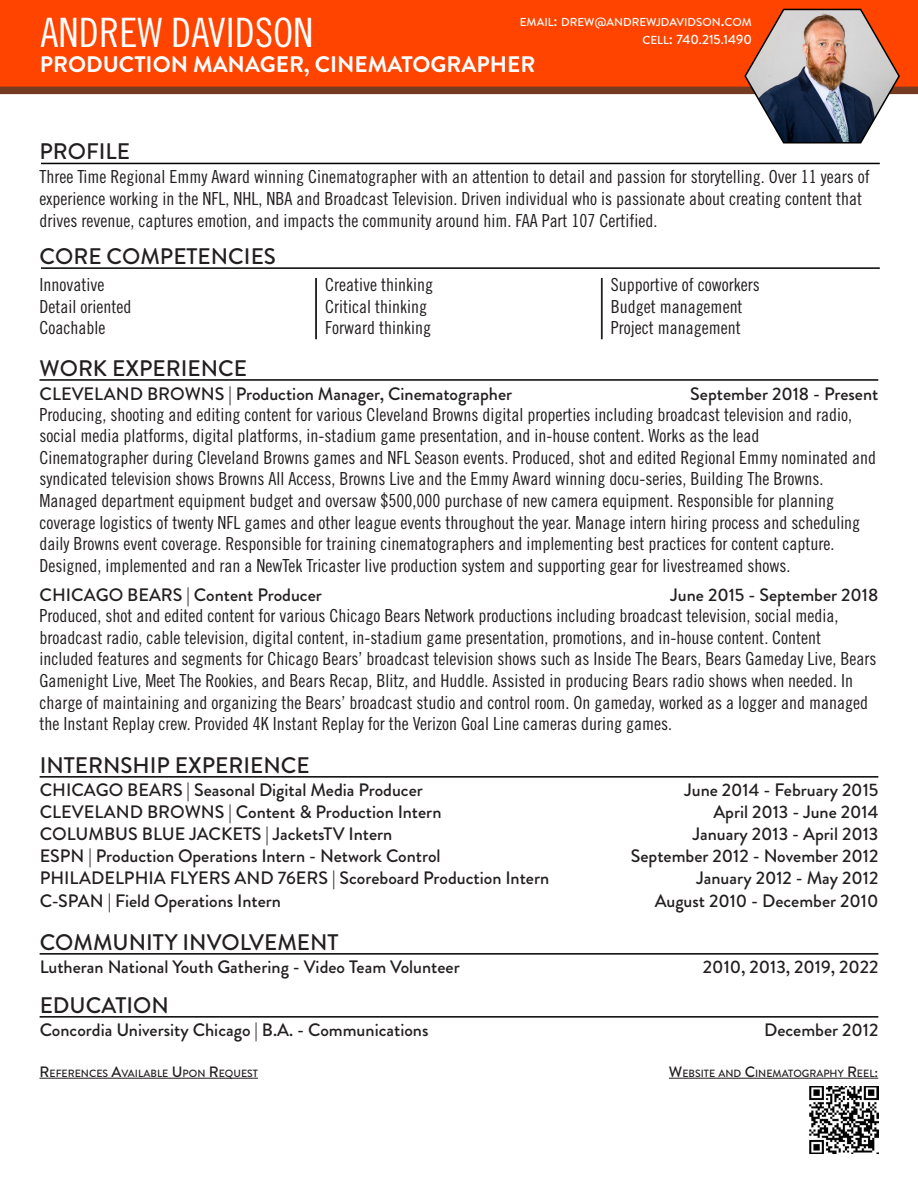
<style>
.page{position:relative;width:918px;height:1188px;background:#fff}
.page>*{position:absolute;margin:0;border:0;box-sizing:border-box;transform-origin:0 0}
.t1{font:40.5px "Trade Gothic LT Pro Cn 18";color:#fff}
.t2{font:500 22.5px "Brandon Grotesque";color:#231f20}
.t3{font:700 22.5px "Brandon Grotesque";color:#fff}
.t4{font:18px/21.6px "Trade Gothic LT Pro Cn 18";color:#231f20}
.t5{font:500 18px "Brandon Grotesque";color:#231f20}
.t6{font:500 13.5px "Brandon Grotesque";color:#fff}
.t7{font:500 11.55px "Brandon Grotesque";color:#fff}
.t8{font:500 10.5px "Brandon Grotesque";color:#231f20}
.s1{font-size:16.5px}
.s2{font-size:12px}
.s3{font-size:11.55px}
.s4{font-size:15px}
</style>
<div class="page">
<hr style="left:40px;top:1016px;width:838px;height:2px;background:#000">
<hr style="left:40px;top:1078px;width:218px;height:1px;background:#231f20">
<hr style="left:669px;top:1078px;width:209px;height:1px;background:#231f20">
<img style="left:810px;top:1086px;width:69px;height:68px">
<hr style="left:40px;top:953px;width:838px;height:2px;background:#000">
<hr style="left:40px;top:776px;width:838px;height:2px;background:#000">
<hr style="left:40px;top:379px;width:838px;height:2px;background:#000">
<hr style="left:41px;top:267px;width:839px;height:2px;background:#000">
<hr style="left:315px;top:278px;width:2px;height:61px;background:#231f20">
<hr style="left:601px;top:278px;width:1px;height:61px;background:#231f20">
<hr style="left:41px;top:163px;width:839px;height:1px;background:#000">
<svg style="left:0;top:0;width:918px;height:94px;background:#f44302"></svg>
<img style="left:743px;top:7px;width:158px;height:137px">
<p class="t1" style="left:41px;top:9px;width:274px">ANDREW DAVIDSON</p>
<p class="t3" style="left:40px;top:48px;width:497px">PRODUCTION MANAGER, CINEMATOGRAPHER</p>
<p class="t7" style="left:520px;top:14px;width:234px">EMAIL<span class="s1">:</span> DR EW<span class="s2">@</span>ANDR EWJDAVIDSON<span class="s1">.</span>COM</p>
<p class="t6" style="left:642px;top:30px;width:111px"><span class="s3">CELL</span><span class="s1">:</span> 740.215.1490</p>
<p class="t2" style="left:40px;top:136px;width:92px">PROFILE</p>
<p class="t4" style="left:40px;top:166px;width:832px">Three Time Regional Emmy Award winning Cinematographer with an attention to detail and passion for storytelling. Over 11 years of experience working in the NFL, NHL, NBA and Broadcast Television. Driven individual who is passionate about creating content that drives revenue, captures emotion, and impacts the community around him. FAA Part 107 Certified.</p>
<p class="t2" style="left:40px;top:241px;width:238px">CORE COMPETENCIES</p>
<p class="t4" style="left:40px;top:274px;width:66px">Innovative</p>
<p class="t4" style="left:40px;top:295px;width:93px">Detail oriented</p>
<p class="t4" style="left:40px;top:317px;width:67px">Coachable</p>
<p class="t2" style="left:40px;top:352px;width:209px">WORK EXPERIENCE</p>
<p class="t4" style="left:325px;top:274px;width:109px">Creative thinking</p>
<p class="t4" style="left:325px;top:295px;width:103px">Critical thinking</p>
<p class="t4" style="left:325px;top:317px;width:107px">Forward thinking</p>
<p class="t4" style="left:611px;top:274px;width:151px">Supportive of coworkers</p>
<p class="t4" style="left:611px;top:295px;width:133px">Budget management</p>
<p class="t4" style="left:611px;top:317px;width:131px">Project management</p>
<p class="t5" style="left:40px;top:381px;width:474px">CLEVELAND BROWNS | Production Manager, Cinematographer</p>
<p class="t5" style="left:690px;top:381px;width:190px">September 2018 - Present</p>
<p class="t4" style="left:40px;top:403px;width:838px">Producing, shooting and editing content for various Cleveland Browns digital properties including broadcast television and radio, social media platforms, digital platforms, in-stadium game presentation, and in-house content. Works as the lead<br>Cinematographer during Cleveland Browns games and NFL Season events. Produced, shot and edited Regional Emmy nominated and syndicated television shows Browns All Access, Browns Live and the Emmy Award winning docu-series, Building The Browns.<br>Managed department equipment budget and oversaw $500,000 purchase of new camera equipment. Responsible for planning coverage logistics of twenty NFL games and other league events throughout the year. Manage intern hiring process and scheduling daily Browns event coverage. Responsible for training cinematographers and implementing best practices for content capture.<br>Designed, implemented and ran a NewTek Tricaster live production system and supporting gear for livestreamed shows.</p>
<p class="t5" style="left:40px;top:583px;width:284px">CHICAGO BEARS | Content Producer</p>
<p class="t5" style="left:671px;top:583px;width:209px">June 2015 - September 2018</p>
<p class="t4" style="left:40px;top:605px;width:838px">Produced, shot and edited content for various Chicago Bears Network productions including broadcast television, social media, broadcast radio, cable television, digital content, in-stadium game presentation, promotions, and in-house content. Content included features and segments for Chicago Bears’ broadcast television shows such as Inside The Bears, Bears Gameday Live, Bears Gamenight Live, Meet The Rookies, and Bears Recap, Blitz, and Huddle. Assisted in producing Bears radio shows when needed. In charge of maintaining and organizing the Bears’ broadcast studio and control room. On gameday, worked as a logger and managed the Instant Replay crew. Provided 4K Instant Replay for the Verizon Goal Line cameras during games.</p>
<p class="t2" style="left:40px;top:749px;width:272px">INTERNSHIP EXPERIENCE</p>
<p class="t5" style="left:40px;top:777px;width:385px">CHICAGO BEARS | Seasonal Digital Media Producer</p>
<p class="t5" style="left:684px;top:777px;width:195px">June 2014 - February 2015</p>
<p class="t5" style="left:40px;top:799px;width:403px">CLEVELAND BROWNS | Content &amp; Production Intern</p>
<p class="t5" style="left:713px;top:799px;width:167px">April 2013 - June 2014</p>
<p class="t5" style="left:40px;top:821px;width:354px">COLUMBUS BLUE JACKETS | JacketsTV Intern</p>
<p class="t5" style="left:693px;top:821px;width:187px">January 2013 - April 2013</p>
<p class="t5" style="left:40px;top:844px;width:403px">ESPN | Production Operations Intern - Network Control</p>
<p class="t5" style="left:40px;top:866px;width:511px">PHILADELPHIA FLYERS AND 76ERS | Scoreboard Production Intern</p>
<p class="t5" style="left:697px;top:866px;width:183px">January 2012 - May 2012</p>
<p class="t5" style="left:40px;top:888px;width:243px">C-SPAN | Field Operations Intern</p>
<p class="t5" style="left:655px;top:888px;width:225px">August 2010 - December 2010</p>
<p class="t5" style="left:631px;top:844px;width:249px">September 2012 - November 2012</p>
<p class="t2" style="left:40px;top:926px;width:300px">COMMUNITY INVOLVEMENT</p>
<p class="t5" style="left:40px;top:954px;width:422px">Lutheran National Youth Gathering - Video Team Volunteer</p>
<p class="t5" style="left:703px;top:954px;width:177px">2010, 2013, 2019, 2022</p>
<p class="t2" style="left:40px;top:989px;width:131px">EDUCATION</p>
<p class="t5" style="left:40px;top:1017px;width:390px">Concordia University Chicago | B.A. - Communications</p>
<p class="t5" style="left:764px;top:1017px;width:116px">December 2012</p>
<p class="t8" style="left:40px;top:1066px;width:220px"><span class="s4">R</span>EFERENCES <span class="s4">A</span>VAILABLE <span class="s4">U</span>PON <span class="s4">R</span>EQU EST</p>
<p class="t8" style="left:669px;top:1066px;width:211px"><span class="s4">W</span>EBSITE AND <span class="s4">C</span>INEMATOGRAPHY <span class="s4">R</span>EEL<span class="s4">:</span></p>
</div>
